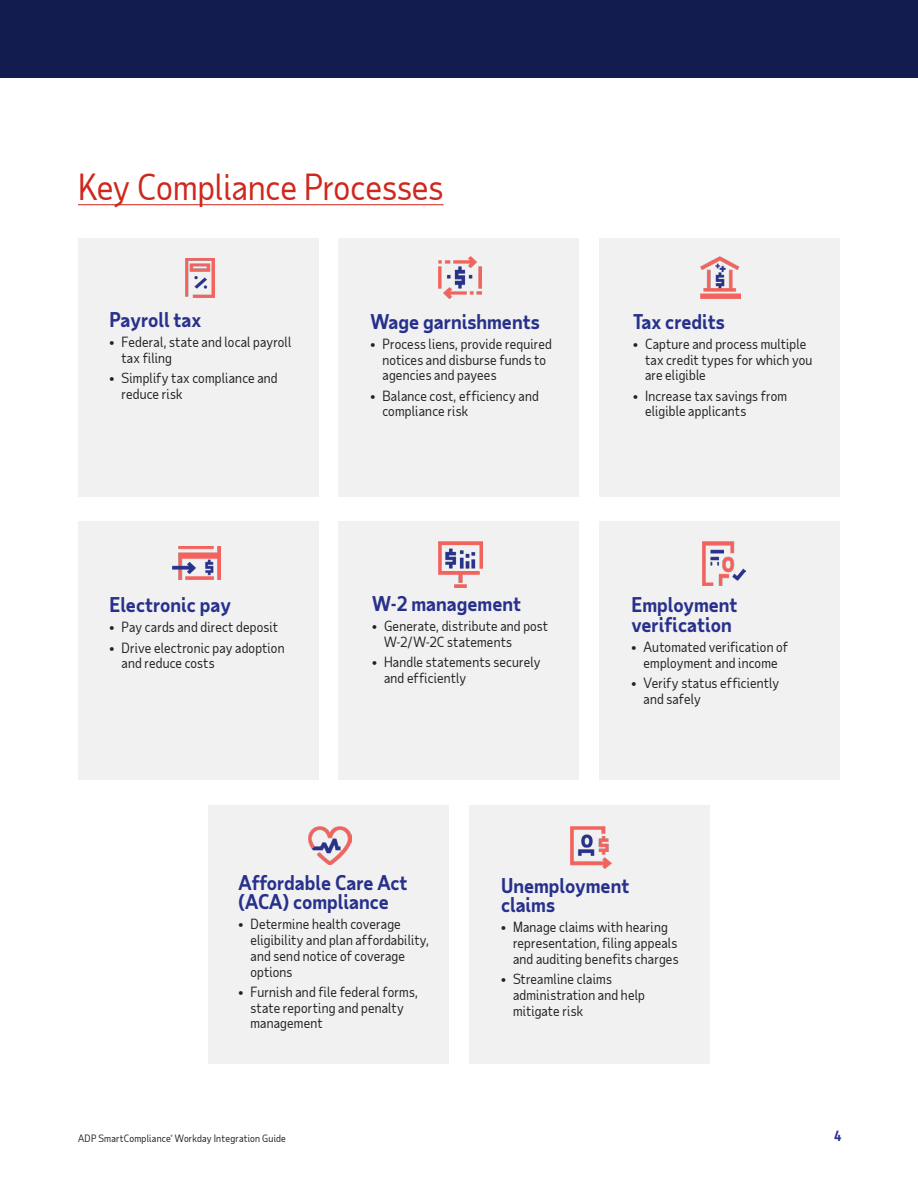
<style>
.page{position:relative;width:918px;height:1188px;background:#fff}
.page>*{position:absolute;margin:0;border:0;box-sizing:border-box;transform-origin:0 0}
.t1{font:34.5px "Taub Sans";color:#d0271d}
.t2{font:700 19.5px/19.5px "Taub Sans";color:#27318b}
.t3{font:13.5px/15.8px "Taub Sans";letter-spacing:.01em;color:#222}
.t4{font:700 13.5px "Taub Sans";color:#27318b}
.t5{font:9.75px "Taub Sans";letter-spacing:.025em;color:#222}
</style>
<div class="page">
<hr style="left:78px;top:204px;width:365px;height:1px;background:#d0271d">
<div style="left:78px;top:238px;width:241px;height:259px;background:#f1f1f2"></div>
<div style="left:339px;top:238px;width:240px;height:259px;background:#f1f1f2"></div>
<div style="left:599px;top:238px;width:241px;height:259px;background:#f1f1f2"></div>
<div style="left:78px;top:522px;width:241px;height:258px;background:#f1f1f2"></div>
<div style="left:339px;top:522px;width:240px;height:258px;background:#f1f1f2"></div>
<div style="left:599px;top:522px;width:241px;height:258px;background:#f1f1f2"></div>
<div style="left:208px;top:805px;width:241px;height:259px;background:#f1f1f2"></div>
<div style="left:469px;top:805px;width:241px;height:259px;background:#f1f1f2"></div>
<img style="left:172px;top:546px;width:49px;height:34px">
<img style="left:438px;top:542px;width:44px;height:45px">
<img style="left:702px;top:542px;width:44px;height:43px">
<img style="left:309px;top:826px;width:42px;height:39px">
<img style="left:570px;top:826px;width:42px;height:42px">
<div style="left:0;top:0;width:918px;height:78px;background:#121c4e"></div>
<img style="left:186px;top:258px;width:29px;height:39px">
<img style="left:438px;top:256px;width:44px;height:43px">
<img style="left:700px;top:256px;width:41px;height:43px">
<h1 class="t1" style="left:78px;top:165px;width:367px">Key Compliance Processes</h1>
<h2 class="t2" style="left:110px;top:309px;width:93px">Payroll tax</h2>
<p class="t3" style="left:122px;top:334px;width:171px;text-indent:-12px">• Federal, state and local payroll tax filing</p>
<p class="t3" style="left:122px;top:370px;width:158px;text-indent:-12px">• Simplify tax compliance and reduce risk</p>
<h2 class="t2" style="left:110px;top:594px;width:123px">Electronic pay</h2>
<p class="t3" style="left:110px;top:619px;width:170px">• Pay cards and direct deposit</p>
<p class="t3" style="left:122px;top:639px;width:165px;text-indent:-12px">• Drive electronic pay adoption and reduce costs</p>
<h2 class="t2" style="left:370px;top:311px;width:171px">Wage garnishments</h2>
<p class="t3" style="left:383px;top:336px;width:171px;text-indent:-12px">• Process liens, provide required notices and disburse funds to agencies and payees</p>
<p class="t3" style="left:383px;top:387px;width:158px;text-indent:-12px">• Balance cost, efficiency and compliance risk</p>
<h2 class="t2" style="left:372px;top:593px;width:151px">W-2 management</h2>
<p class="t3" style="left:384px;top:618px;width:166px;text-indent:-12px">• Generate, distribute and post<br>W-2/W-2C statements</p>
<p class="t3" style="left:384px;top:654px;width:158px;text-indent:-12px">• Handle statements securely and efficiently</p>
<h2 class="t2" style="left:633px;top:311px;width:93px">Tax credits</h2>
<p class="t3" style="left:645px;top:336px;width:169px;text-indent:-12px">• Capture and process multiple tax credit types for which you are eligible</p>
<p class="t3" style="left:645px;top:387px;width:144px;text-indent:-12px">• Increase tax savings from eligible applicants</p>
<h2 class="t2" style="left:632px;top:594px;width:108px">Employment verification</h2>
<p class="t3" style="left:632px;top:639px;width:158px;text-align:center">• Automated verification of employment and income</p>
<p class="t3" style="left:644px;top:675px;width:137px;text-indent:-12px">• Verify status efficiently and safely</p>
<h2 class="t2" style="left:238px;top:872px;width:171px">Affordable Care Act (ACA) compliance</h2>
<p class="t3" style="left:251px;top:916px;width:180px;text-indent:-12px">• Determine health coverage eligibility and plan affordability, and send notice of coverage options</p>
<p class="t3" style="left:251px;top:984px;width:169px;text-indent:-12px">• Furnish and file federal forms, state reporting and penalty management</p>
<h2 class="t2" style="left:501px;top:875px;width:130px">Unemployment claims</h2>
<p class="t3" style="left:513px;top:919px;width:167px;text-indent:-12px">• Manage claims with hearing representation, filing appeals and auditing benefits charges</p>
<p class="t3" style="left:513px;top:971px;width:133px;text-indent:-12px">• Streamline claims administration and help mitigate risk</p>
<p class="t5" style="left:78px;top:1132px;width:210px">ADP SmartCompliance<sup>®</sup> Workday Integration Guide</p>
<p class="t4" style="left:834px;top:1127px;width:9px">4</p>
</div>
